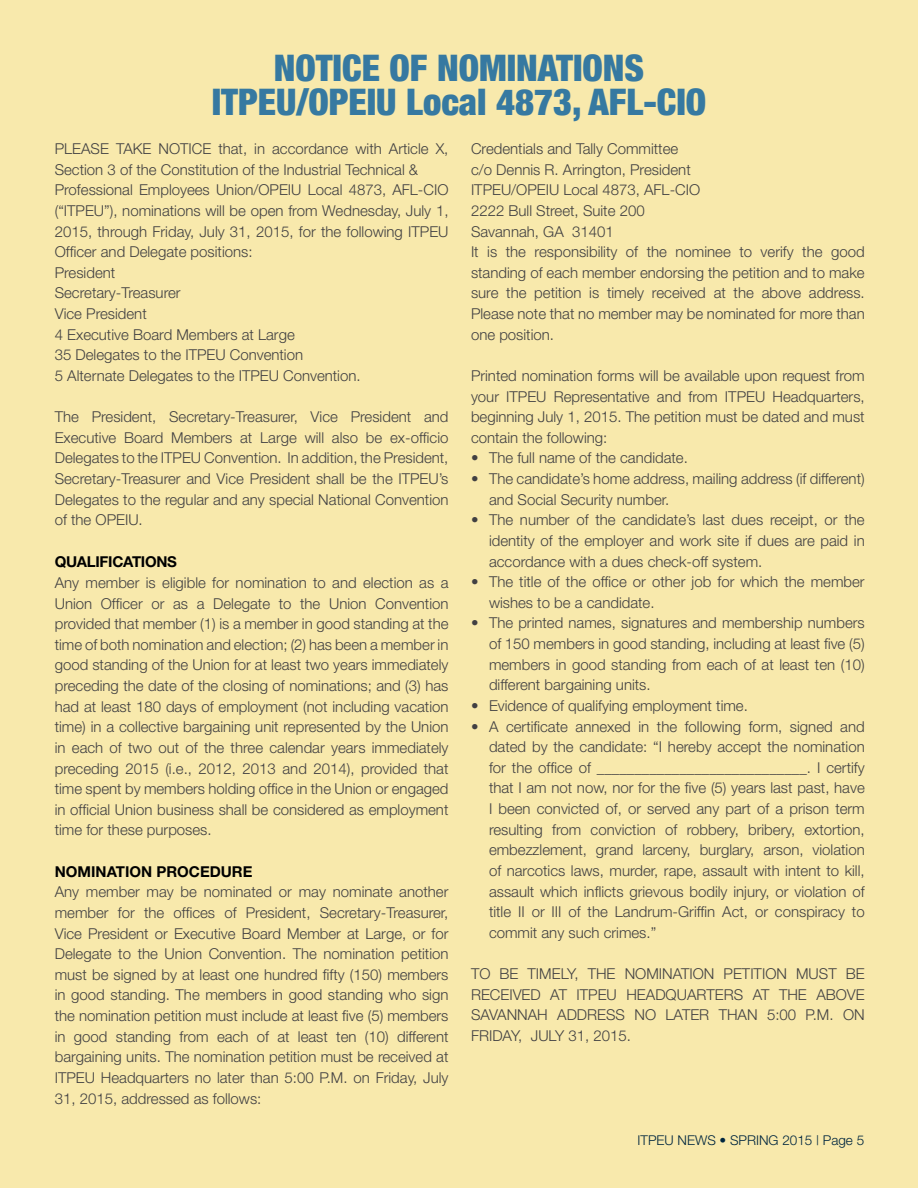
<style>
.page{position:relative;width:918px;height:1188px;background:#f8e9ac}
.page>*{position:absolute;margin:0;border:0;box-sizing:border-box;transform-origin:0 0}
.t1{font:900 condensed 36.6px/34.8px "Helvetica Neue";color:#3679a1;text-align:center}
.t2{font:300 15px/20.7px "Helvetica Neue";color:#414042;text-align:justify}
.t3{font:700 15px "Helvetica Neue";color:#000}
.t4{font:700 15px "Helvetica Neue";letter-spacing:-.02em;color:#000}
.t5{font:300 13.5px "Helvetica Neue";color:#00263f}
</style>
<div class="page">
<h1 class="t1" style="left:212px;top:50px;width:496px">NOTICE OF NOMINATIONS<br>ITPEU/OPEIU Local 4873, AFL-CIO</h1>
<p class="t2" style="left:55px;top:138px;width:395px;text-align:left">PLEASE TAKE NOTICE that, in accordance with Article X, Section 3 of the Constitution of the Industrial Technical &amp; Professional Employees Union/OPEIU Local 4873, AFL-CIO (“ITPEU”), nominations will be open from Wednesday, July 1, 2015, through Friday, July 31, 2015, for the following ITPEU Officer and Delegate positions:<br>President<br>Secretary-Treasurer<br>Vice President<br>4 Executive Board Members at Large<br>35 Delegates to the ITPEU Convention<br>5 Alternate Delegates to the ITPEU Convention.</p>
<p class="t2" style="left:55px;top:406px;width:395px">The President, Secretary-Treasurer, Vice President and Executive Board Members at Large will also be ex-officio Delegates to the ITPEU Convention. In addition, the President, Secretary-Treasurer and Vice President shall be the ITPEU’s Delegates to the regular and any special National Convention of the OPEIU.</p>
<p class="t4" style="left:55px;top:553px;width:124px">QUALIFICATIONS</p>
<p class="t2" style="left:55px;top:572px;width:395px">Any member is eligible for nomination to and election as a Union Officer or as a Delegate to the Union Convention provided that member (1) is a member in good standing at the time of both nomination and election; (2) has been a member in good standing of the Union for at least two years immediately preceding the date of the closing of nominations; and (3) has had at least 180 days of employment (not including vacation time) in a collective bargaining unit represented by the Union in each of two out of the three calendar years immediately preceding 2015 (i.e., 2012, 2013 and 2014), provided that time spent by members holding office in the Union or engaged in official Union business shall be considered as employment time for these purposes.</p>
<p class="t3" style="left:55px;top:862px;width:199px">NOMINATION PROCEDURE</p>
<p class="t2" style="left:55px;top:881px;width:395px">Any member may be nominated or may nominate another member for the offices of President, Secretary-Treasurer, Vice President or Executive Board Member at Large, or for Delegate to the Union Convention. The nomination petition must be signed by at least one hundred fifty (150) members in good standing. The members in good standing who sign the nomination petition must include at least five (5) members in good standing from each of at least ten (10) different bargaining units. The nomination petition must be received at ITPEU Headquarters no later than 5:00 P.M. on Friday, July 31, 2015, addressed as follows:</p>
<p class="t2" style="left:471px;top:138px;width:395px;text-align:left">Credentials and Tally Committee<br>c/o Dennis R. Arrington, President<br>ITPEU/OPEIU Local 4873, AFL-CIO<br>2222 Bull Street, Suite 200<br>Savannah, GA 31401<br>It is the responsibility of the nominee to verify the good standing of each member endorsing the petition and to make sure the petition is timely received at the above address.<br>Please note that no member may be nominated for more than one position.</p>
<p class="t2" style="left:471px;top:365px;width:395px">Printed nomination forms will be available upon request from your ITPEU Representative and from ITPEU Headquarters, beginning July 1, 2015. The petition must be dated and must contain the following:</p>
<p class="t2" style="left:471px;top:447px;width:218px">• The full name of the candidate.</p>
<p class="t2" style="left:489px;top:468px;width:377px;text-indent:-18px">• The candidate’s home address, mailing address (if different) and Social Security number.</p>
<p class="t2" style="left:489px;top:509px;width:377px;text-indent:-18px">• The number of the candidate’s last dues receipt, or the identity of the employer and work site if dues are paid in accordance with a dues check-off system.</p>
<p class="t2" style="left:489px;top:571px;width:377px;text-indent:-18px">• The title of the office or other job for which the member wishes to be a candidate.</p>
<p class="t2" style="left:489px;top:612px;width:377px;text-indent:-18px">• The printed names, signatures and membership numbers of 150 members in good standing, including at least five (5) members in good standing from each of at least ten (10) different bargaining units.</p>
<p class="t2" style="left:471px;top:695px;width:278px">• Evidence of qualifying employment time.</p>
<p class="t2" style="left:489px;top:716px;width:377px;text-indent:-18px">• A certificate annexed in the following form, signed and dated by the candidate: “I hereby accept the nomination for the office of ____________________________. I certify that I am not now, nor for the five (5) years last past, have I been convicted of, or served any part of a prison term resulting from conviction of robbery, bribery, extortion, embezzlement, grand larceny, burglary, arson, violation of narcotics laws, murder, rape, assault with intent to kill, assault which inflicts grievous bodily injury, or violation of title II or III of the Landrum-Griffin Act, or conspiracy to commit any such crimes.”</p>
<p class="t2" style="left:471px;top:963px;width:395px">TO BE TIMELY, THE NOMINATION PETITION MUST BE RECEIVED AT ITPEU HEADQUARTERS AT THE ABOVE SAVANNAH ADDRESS NO LATER THAN 5:00 P.M. ON FRIDAY, JULY 31, 2015.</p>
<p class="t5" style="left:638px;top:1132px;width:228px">ITPEU NEWS • SPRING 2015 | Page 5</p>
</div>
